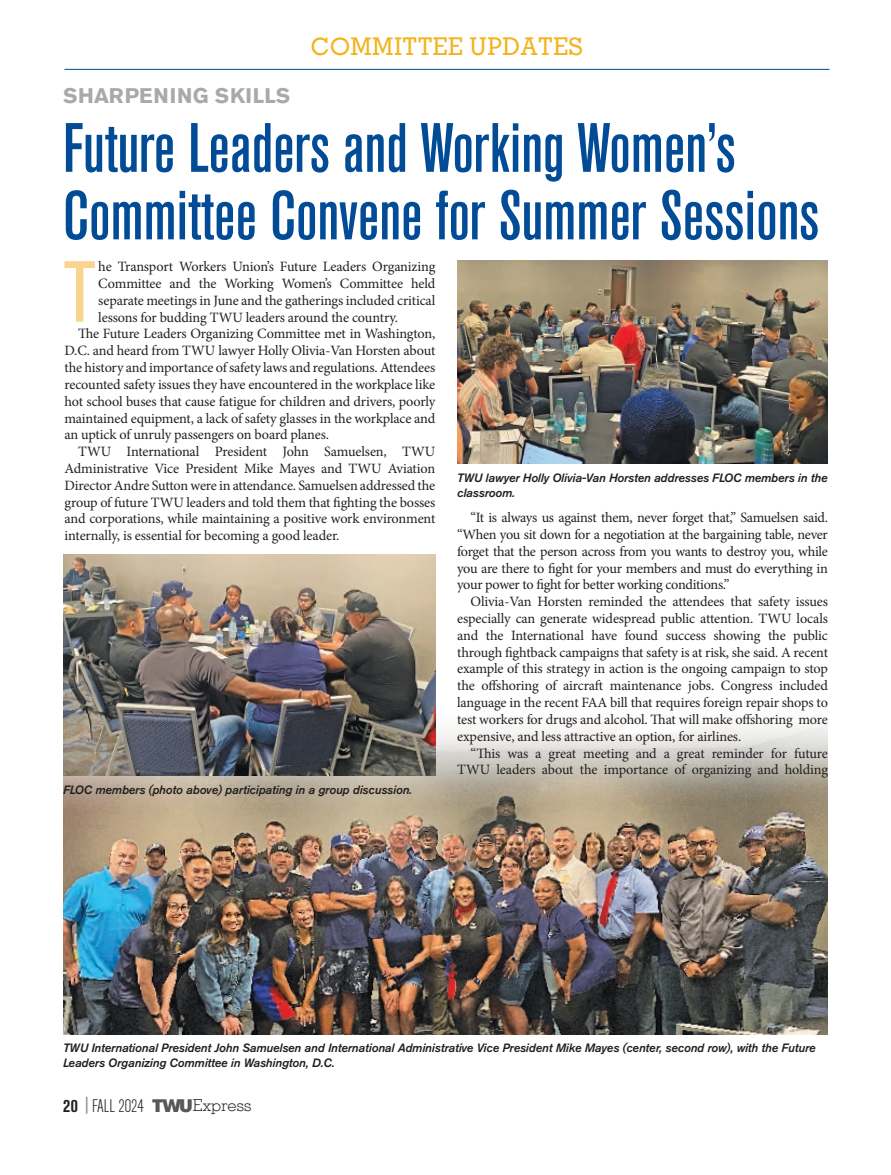
<style>
.page{position:relative;width:891px;height:1175px;background:#fff}
.page>*{position:absolute;margin:0;border:0;box-sizing:border-box;transform-origin:0 0}
.Body_Copy{font:condensed 85.65px "Akzidenz Grotesk Pro";color:#f9d58f}
._38pt_Headline{font:500 condensed 69px/67.5px "Akzidenz Grotesk Pro";color:#014b97}
.t1{font:500 24px "Memphis";letter-spacing:.02em;color:#f3b31b}
._38pt_Headline-2{font:700 21px "Akzidenz Grotesk Pro";letter-spacing:.03em;color:#a8a9ad}
.t2{font:300 condensed 18px "Akzidenz Grotesk Pro";color:#231f20}
.Body_Copy-2{font:14.25px/16.8px "Minion Pro";letter-spacing:-.015em;color:#231f20;text-align:justify}
.t3{font:italic 500 12px/15px "Akzidenz Grotesk Pro";letter-spacing:-.01em;color:#231f20}
.s1{font-weight:700}
.s2{font-weight:500;color:#939598}
.s3{font-family:"Akzidenz Grotesk Pro Super";font-weight:400;font-stretch:normal;color:#57585a}
.s4{font-family:"Memphis";font-stretch:normal;font-size:16.5px}
</style>
<div class="page">
<img style="left:63px;top:614px;width:765px;height:420px">
<hr style="left:64px;top:69px;width:766px;height:1px;background:#014b97">
<img style="left:63px;top:555px;width:372px;height:220px">
<img style="left:457px;top:261px;width:371px;height:203px">
<p class="t1" style="left:311px;top:32px;width:274px">COMMITTEE UPDATES</p>
<p class="_38pt_Headline-2" style="left:63px;top:82px;width:229px">SHARPENING SKILLS</p>
<p class="_38pt_Headline" style="left:63px;top:112px;width:758px">Future Leaders and Working Women’s<br>Committee Convene for Summer Sessions</p>
<p class="Body_Copy" style="left:64px;top:236px;width:34px">T</p>
<p class="Body_Copy-2" style="left:98px;top:258px;width:339px">he Transport Workers Union’s Future Leaders Organizing Committee and the Working Women’s Committee held separate meetings in June and the gatherings included critical lessons for budding TWU leaders around the country.</p>
<p class="Body_Copy-2" style="left:64px;top:325px;width:372px;text-indent:14px">The Future Leaders Organizing Committee met in Washington, D.C. and heard from TWU lawyer Holly Olivia-Van Horsten about the history and importance of safety laws and regulations. Attendees recounted safety issues they have encountered in the workplace like hot school buses that cause fatigue for children and drivers, poorly maintained equipment, a lack of safety glasses in the workplace and an uptick of unruly passengers on board planes.</p>
<p class="Body_Copy-2" style="left:64px;top:443px;width:372px;text-indent:14px">TWU International President John Samuelsen, TWU Administrative Vice President Mike Mayes and TWU Aviation Director Andre Sutton were in attendance. Samuelsen addressed the group of future TWU leaders and told them that fighting the bosses and corporations, while maintaining a positive work environment internally, is essential for becoming a good leader.</p>
<p class="t3" style="left:63px;top:782px;width:351px">FLOC members (photo above) participating in a group discussion.</p>
<p class="t3" style="left:457px;top:470px;width:372px">TWU lawyer Holly Olivia-Van Horsten addresses FLOC members in the classroom.</p>
<p class="Body_Copy-2" style="left:457px;top:509px;width:372px;text-indent:14px">“It is always us against them, never forget that,” Samuelsen said. “When you sit down for a negotiation at the bargaining table, never forget that the person across from you wants to destroy you, while you are there to fight for your members and must do everything in your power to fight for better working conditions.”</p>
<p class="Body_Copy-2" style="left:457px;top:593px;width:372px;text-indent:14px">Olivia-Van Horsten reminded the attendees that safety issues especially can generate widespread public attention. TWU locals and the International have found success showing the public through fightback campaigns that safety is at risk, she said. A recent example of this strategy in action is the ongoing campaign to stop the offshoring of aircraft maintenance jobs. Congress included language in the recent FAA bill that requires foreign repair shops to test workers for drugs and alcohol. That will make offshoring more expensive, and less attractive an option, for airlines.</p>
<p class="Body_Copy-2" style="left:457px;top:744px;width:372px;text-align:right">“This was a great meeting and a great reminder for future<br>TWU leaders about the importance of organizing and holding</p>
<p class="t3" style="left:63px;top:1040px;width:754px">TWU International President John Samuelsen and International Administrative Vice President Mike Mayes (center, second row), with the Future<br>Leaders Organizing Committee in Washington, D.C.</p>
<p class="t2" style="left:63px;top:1094px;width:190px"><span class="s1">20</span> <span class="s2">|</span> FALL 2024 <span class="s3">TWU</span><span class="s4">Express</span></p>
</div>
